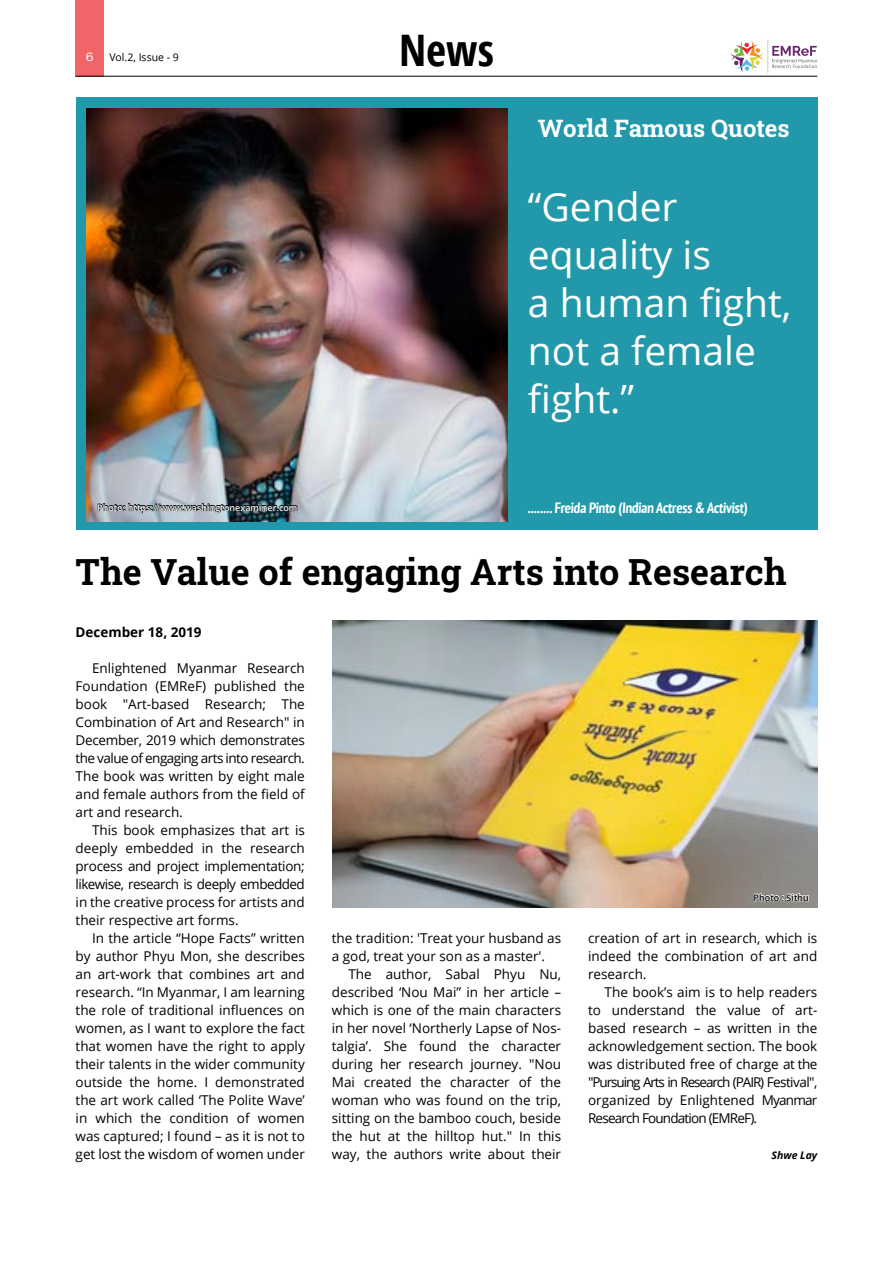
<style>
.page{position:relative;width:893px;height:1263px;background:#fff}
.page>*{position:absolute;margin:0;border:0;box-sizing:border-box;transform-origin:0 0}
.t1{font:700 43.5px "Open Sans Condensed";color:#000}
.t2{font:39px/48px "Open Sans";color:#fff}
.t3{font:700 36px "Roboto Slab";color:#000}
.t4{font:700 24px "Roboto Slab";color:#fff}
.t5{font:700 condensed 15px "PT Sans";color:#fff}
.t6{font:13.5px/18px "Open Sans";color:#000;text-align:justify}
.t7{font:700 13.5px "Open Sans";color:#000}
.t8{font:10.5px "Open Sans";color:#000}
.t9{font:italic 700 10.5px "Open Sans";color:#000}
.t10{font:10.5px "Sinkin Sans 400";color:#fff}
.t11{font:600 9px "Open Sans";color:#fff}
.t12{font:600 9px "Open Sans";color:#000}
</style>
<div class="page">
<div style="left:76px;top:0;width:28px;height:77px;background:#f16468"></div>
<svg style="left:772px;top:46px;width:45px;height:22px"></svg>
<svg style="left:730px;top:41px;width:33px;height:31px"></svg>
<hr style="left:767px;top:40px;width:1px;height:33px;background:#cdcccb">
<hr style="left:76px;top:76px;width:741px;height:1px;background:#000">
<div style="left:76px;top:97px;width:741px;height:432px;background:#2299ab"></div>
<img style="left:87px;top:108px;width:421px;height:413px">
<svg style="left:97px;top:498px;width:201px;height:20px"></svg>
<img style="left:332px;top:620px;width:485px;height:287px">
<svg style="left:753px;top:889px;width:56px;height:13px"></svg>
<p class="t10" style="left:86px;top:48px;width:9px">6</p>
<p class="t8" style="left:109px;top:50px;width:71px">Vol.2, Issue - 9</p>
<p class="t11" style="left:97px;top:501px;width:202px">Photo: https://www.washingtonexaminer.com</p>
<h1 class="t1" style="left:399px;top:20px;width:96px">News</h1>
<h3 class="t4" style="left:538px;top:112px;width:253px">World Famous Quotes</h3>
<h2 class="t2" style="left:528px;top:182px;width:265px">“Gender equality is<br>a human fight, not a female fight.”</h2>
<p class="t5" style="left:528px;top:498px;width:222px">........ Freida Pinto (Indian Actress &amp; Activist)</p>
<h3 class="t3" style="left:76px;top:547px;width:712px">The Value of engaging Arts into Research</h3>
<p class="t7" style="left:76px;top:623px;width:127px">December 18, 2019</p>
<p class="t6" style="left:76px;top:659px;width:231px;text-indent:16px">Enlightened Myanmar Research Foundation (EMReF) published the book "Art-based Research; The Combination of Art and Research" in December, 2019 which demonstrates the value of engaging arts into research.<br>The book was written by eight male and female authors from the field of art and research.</p>
<p class="t6" style="left:76px;top:821px;width:231px;text-indent:16px">This book emphasizes that art is deeply embedded in the research process and project implementation; likewise, research is deeply embedded in the creative process for artists and their respective art forms.</p>
<p class="t6" style="left:76px;top:929px;width:231px;text-indent:16px">In the article “Hope Facts” written by author Phyu Mon, she describes an art-work that combines art and research. “In Myanmar, I am learning the role of traditional influences on women, as I want to explore the fact that women have the right to apply their talents in the wider community outside the home. I demonstrated the art work called ‘The Polite Wave’ in which the condition of women was captured; I found – as it is not to get lost the wisdom of women under</p>
<p class="t6" style="left:332px;top:929px;width:231px">the tradition: 'Treat your husband as a god, treat your son as a master'.</p>
<p class="t6" style="left:332px;top:965px;width:231px;text-indent:16px">The author, Sabal Phyu Nu, described ‘Nou Mai” in her article – which is one of the main characters in her novel ‘Northerly Lapse of Nos&shy;talgia’. She found the character during her research journey. "Nou Mai created the character of the woman who was found on the trip, sitting on the bamboo couch, beside the hut at the hilltop hut." In this way, the authors write about their</p>
<p class="t12" style="left:754px;top:891px;width:57px">Photo : Sithu</p>
<p class="t6" style="left:588px;top:929px;width:231px">creation of art in research, which is indeed the combination of art and research.</p>
<p class="t6" style="left:588px;top:983px;width:231px;text-indent:16px">The book’s aim is to help readers to understand the value of art&shy;based research – as written in the acknowledgement section. The book was distributed free of charge at the "Pursuing Arts in Research (PAIR) Festival", organized by Enlightened Myanmar Research Foundation (EMReF).</p>
<p class="t9" style="left:771px;top:1148px;width:47px">Shwe Lay</p>
</div>
